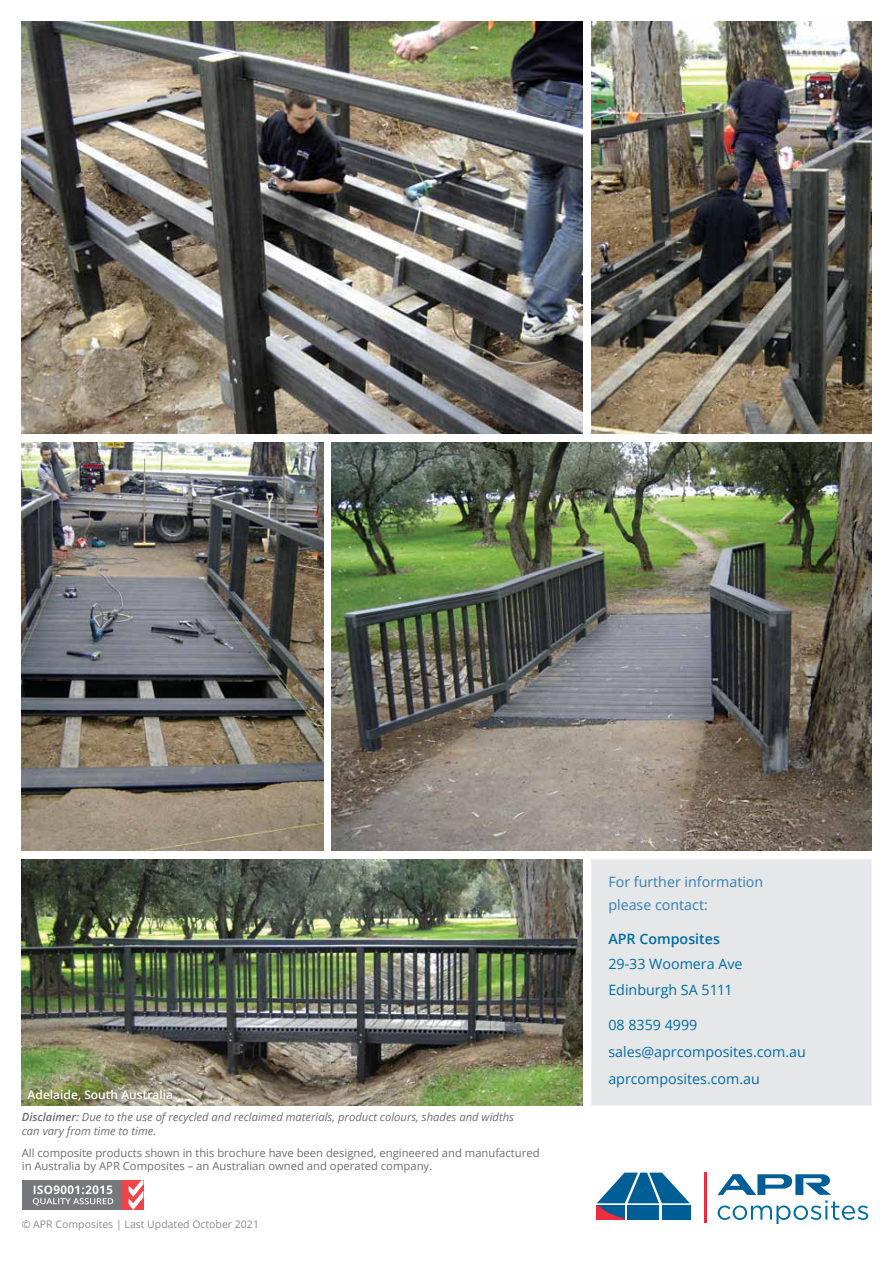
<style>
.page{position:relative;width:893px;height:1263px;background:#fff}
.page>*{position:absolute;margin:0;border:0;box-sizing:border-box;transform-origin:0 0}
.t1{font:14.25px/27px "Open Sans";color:#006da3}
.t2{font:14.25px/22.5px "Open Sans";color:#367fb0}
.t3{font:600 14.25px "Open Sans";color:#006da3}
.t4{font:600 12px "Open Sans";color:#fff}
.t5{font:11.25px/13.5px "Open Sans";color:#6d6e71}
.t6{font:italic 11.25px/13.5px "Open Sans";color:#6d6e71}
.t7{font:10.5px "Open Sans";color:#898c8e}
.s1{font-weight:600}
</style>
<div class="page">
<hr style="left:704px;top:1172px;width:2px;height:50px;background:#ee2c40">
<svg style="left:596px;top:1172px;width:94px;height:47px"></svg>
<svg style="left:717px;top:1174px;width:151px;height:50px"></svg>
<div style="left:22px;top:1180px;width:95px;height:30px;background:#77787b"></div>
<div style="left:118px;top:1180px;width:21px;height:30px;background:linear-gradient(to bottom,#77787b,#77787b)"></div>
<div style="left:591px;top:859px;width:281px;height:246px;background:#e6e7e8"></div>
<div style="left:591px;top:859px;width:281px;height:247px;border:1px solid #f1f2f2"></div>
<img style="left:21px;top:859px;width:562px;height:247px">
<img style="left:332px;top:442px;width:540px;height:408px">
<img style="left:21px;top:442px;width:302px;height:408px">
<img style="left:591px;top:21px;width:281px;height:413px">
<img style="left:21px;top:21px;width:562px;height:413px">
<div style="left:26px;top:1180px;width:94px;height:30px;background:#77787b"></div>
<div style="left:122px;top:1180px;width:21px;height:30px;background:#ef4548"></div>
<svg style="left:128px;top:1180px;width:15px;height:30px"></svg>
<svg style="left:32px;top:1185px;width:81px;height:21px"></svg>
<p class="t4" style="left:28px;top:1089px;width:147px">Adelaide, South Australia</p>
<p class="t6" style="left:22px;top:1111px;width:494px"><span class="s1">Disclaimer:</span> Due to the use of recycled and reclaimed materials, product colours, shades and widths can vary from time to time.</p>
<p class="t5" style="left:22px;top:1147px;width:519px">All composite products shown in this brochure have been designed, engineered and manufactured in Australia by APR Composites – an Australian owned and operated company.</p>
<p class="t7" style="left:22px;top:1220px;width:239px">© APR Composites | Last Updated October 2021</p>
<p class="t2" style="left:608px;top:872px;width:156px">For further information please contact:</p>
<p class="t3" style="left:608px;top:933px;width:113px">APR Composites</p>
<p class="t1" style="left:608px;top:951px;width:136px;line-height:25.5px">29-33 Woomera Ave<br>Edinburgh SA 5111</p>
<p class="t1" style="left:608px;top:1011px;width:199px">08 8359 4999 sales@aprcomposites.com.au aprcomposites.com.au</p>
</div>
